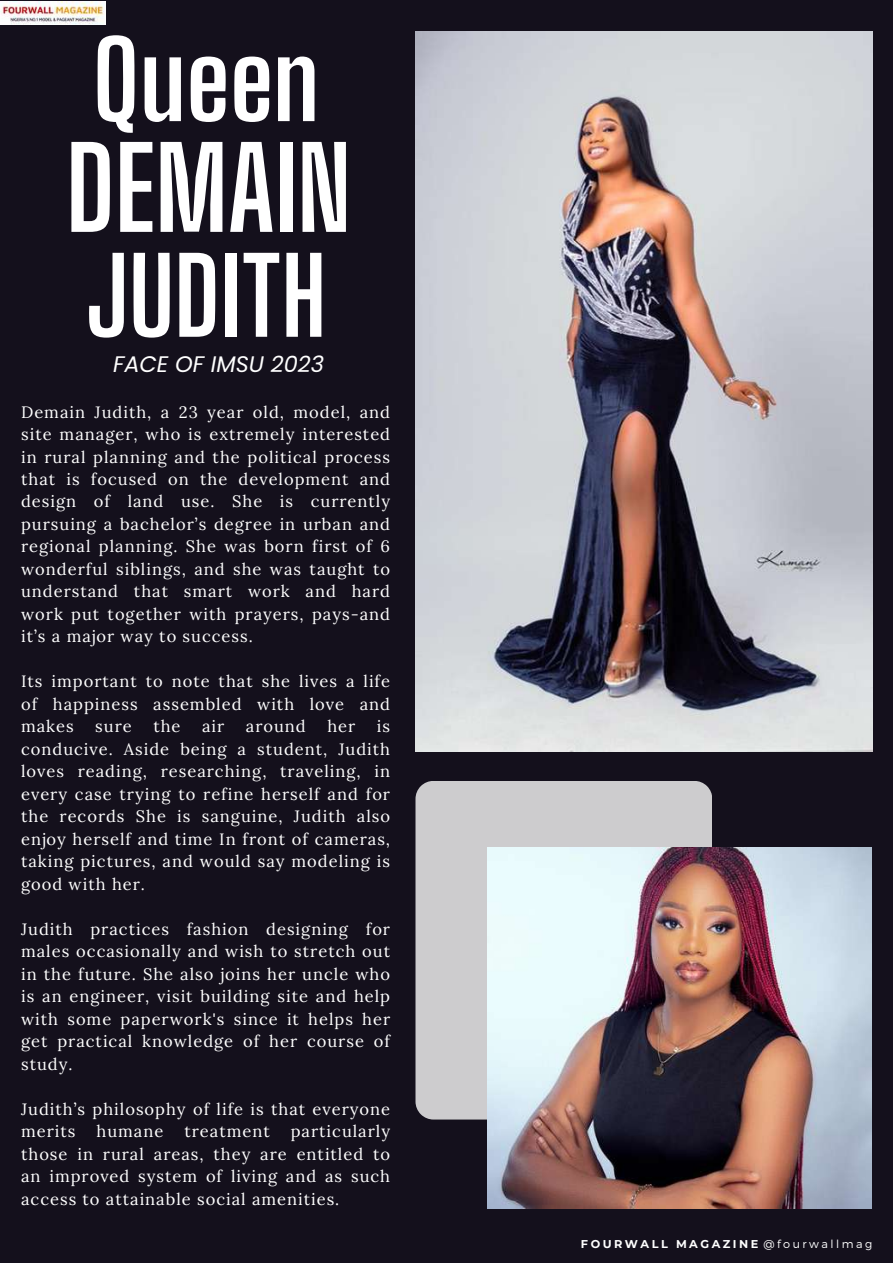
<style>
.page{position:relative;width:893px;height:1264px;background:#fff}
.page>*{position:absolute;margin:0;border:0;box-sizing:border-box;transform-origin:0 0}
.t1{font:700 112.35px "Big Shoulders Display";color:#fff}
.t2{font:700 106.2px "Big Shoulders Display";color:#fff}
.t3{font:700 104.85px "Big Shoulders Display";color:#fff}
.t4{font:italic 22.5px "Poppins";color:#fff}
.t5{font:16.5px/22.5px "Lora";letter-spacing:.06em;color:#fff;text-align:justify}
.t6{font:700 11.25px "Montserrat";letter-spacing:.22em;color:#fff}
.s1{font-weight:300}
</style>
<div class="page">
<div style="left:0;top:0;width:892px;height:1262px;background:#14101c"></div>
<img style="left:415px;top:32px;width:457px;height:719px">
<svg style="left:415px;top:781px;width:297px;height:338px;background:#c4c3c6"></svg>
<img style="left:487px;top:847px;width:384px;height:361px">
<img style="left:0;top:1px;width:106px;height:24px">
<h2 class="t2" style="left:93px;top:17px;width:228px">Queen</h2>
<h1 class="t1" style="left:66px;top:121px;width:286px">DEMAIN</h1>
<h3 class="t3" style="left:86px;top:233px;width:242px">JUDITH</h3>
<h3 class="t4" style="left:113px;top:348px;width:212px">FACE OF IMSU 2023</h3>
<p class="t5" style="left:21px;top:400px;width:370px">Demain Judith, a 23 year old, model, and site manager, who is extremely interested in rural planning and the political process that is focused on the development and design of land use. She is currently pursuing a bachelor’s degree in urban and regional planning. She was born first of 6 wonderful siblings, and she was taught to understand that smart work and hard work put together with prayers, pays-and it’s a major way to success.</p>
<p class="t5" style="left:21px;top:670px;width:370px">Its important to note that she lives a life of happiness assembled with love and makes</p>
<p class="t5" style="left:95px;top:715px;width:38px">sure</p>
<p class="t5" style="left:153px;top:715px;width:29px">the</p>
<p class="t5" style="left:202px;top:715px;width:24px">air</p>
<p class="t5" style="left:246px;top:715px;width:61px">around</p>
<p class="t5" style="left:327px;top:715px;width:29px">her</p>
<p class="t5" style="left:21px;top:715px;width:370px;text-indent:356px">is conducive. Aside being a student, Judith loves reading, researching, traveling, in every case trying to refine herself and for the records She is sanguine, Judith also enjoy herself and time In front of cameras, taking pictures, and would say modeling is good with her.</p>
<p class="t5" style="left:21px;top:917px;width:370px">Judith practices fashion designing for males occasionally and wish to stretch out in the future. She also joins her uncle who is an engineer, visit building site and help with some paperwork's since it helps her get practical knowledge of her course of study.</p>
<p class="t5" style="left:21px;top:1097px;width:370px">Judith’s philosophy of life is that everyone merits</p>
<p class="t5" style="left:21px;top:1119px;width:370px;text-indent:270px">particularly those in rural areas, they are entitled to an improved system of living and as such access to attainable social amenities.</p>
<p class="t5" style="left:96px;top:1119px;width:68px">humane</p>
<p class="t5" style="left:184px;top:1119px;width:87px">treatment</p>
<p class="t6" style="left:581px;top:1236px;width:293px">FOURWALL MAGAZINE <span class="s1">@fourwallmag</span></p>
</div>
